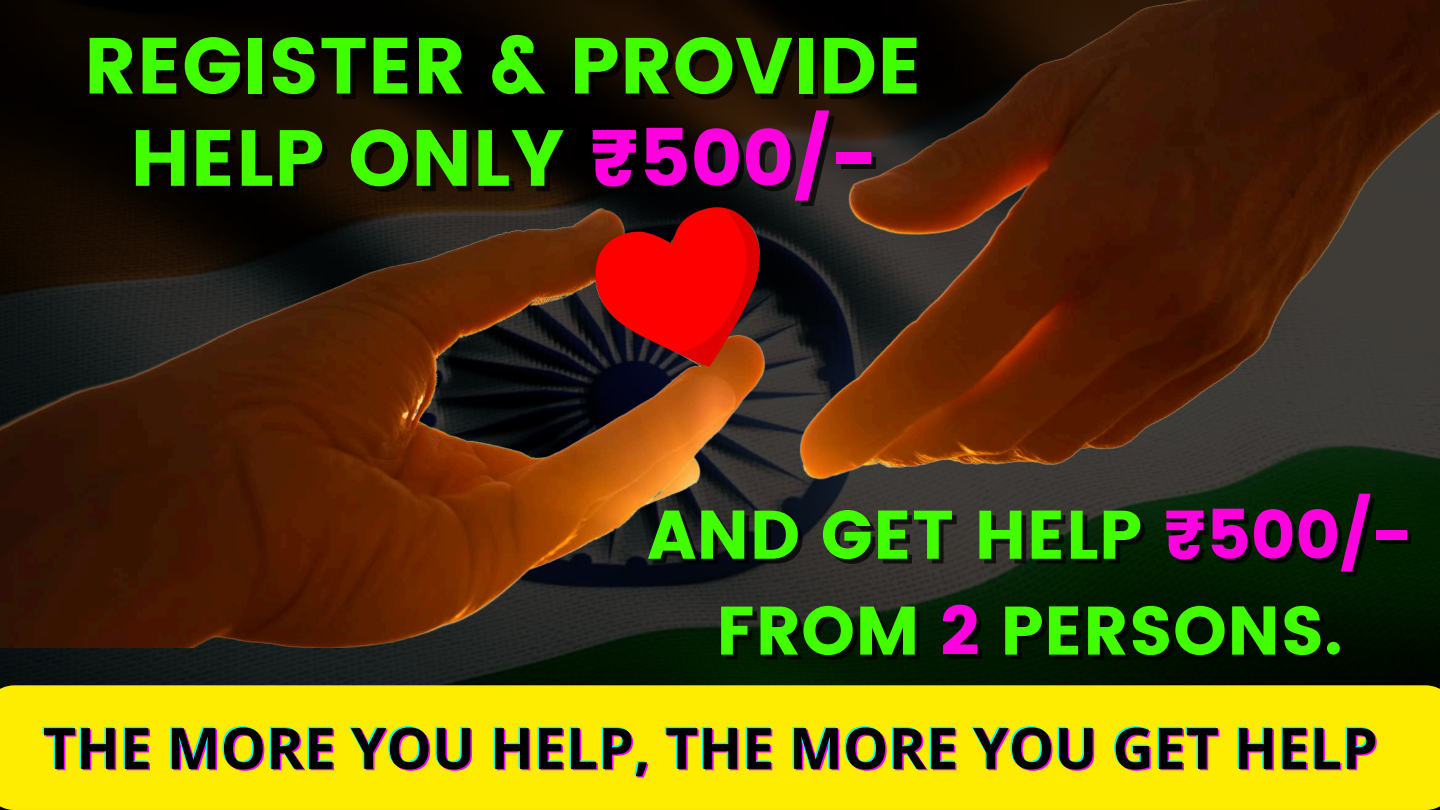
<style>
.page{position:relative;width:1440px;height:810px;background:#fff}
.page>*{position:absolute;margin:0;border:0;box-sizing:border-box;transform-origin:0 0}
.t1{font:79.3px/92.2px "Poppins";color:#42ff00;text-align:center}
.t2{font:68.5px/95.9px "Poppins";color:#42ff00;text-align:center}
.t3{font:700 57.2px "Open Sans";color:#0ff}
.s1{color:#ff00de}
.s2{color:rgb(0 0 0/.69)}
</style>
<div class="page">
<img style="left:0;top:648px;width:1440px;height:37px">
<div style="left:0;top:685px;width:1440px;height:125px;background:#ffed00"></div>
<img style="left:0;top:0;width:1440px;height:648px">
<svg style="left:583px;top:195px;width:206px;height:197px;background:#89120d"></svg>
<h1 class="t1" style="left:84px;top:20px;width:840px">REGISTER &amp; PROVIDE<br>HELP ONLY <span class="s1">₹500/-</span></h1>
<p class="t2" style="left:647px;top:487px;width:765px">AND GET HELP <span class="s1">₹500/-<br></span><span class="s2">FROM 2</span> PERSONS.</p>
<p class="t3" style="left:41px;top:707px;width:1336px">THE MORE YOU HELP, THE MORE YOU GET HELP</p>
</div>
